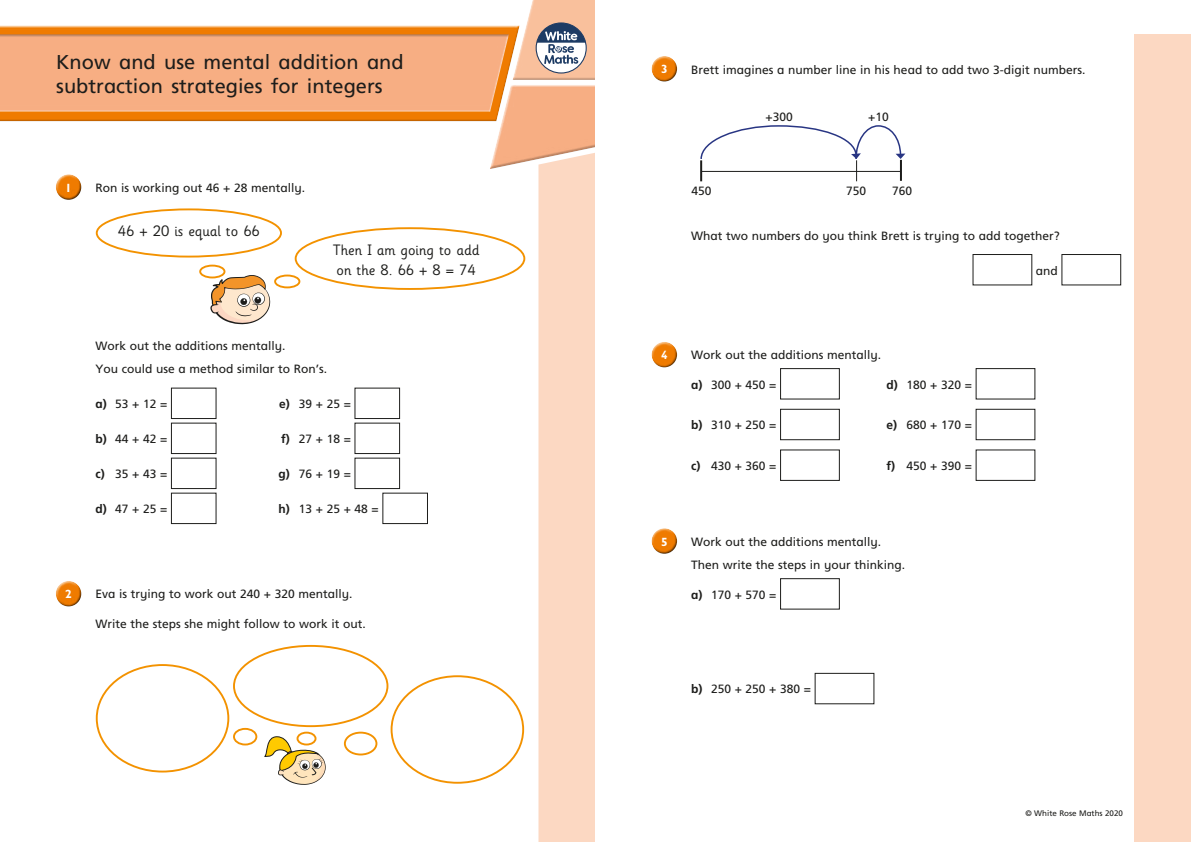
<style>
.page{position:relative;width:1191px;height:842px;background:#fff}
.page>*{position:absolute;margin:0;border:0;box-sizing:border-box;transform-origin:0 0}
.t1{font:20px/24px "Frutiger Inf";color:#1d1d1b}
.t2{font:15px/20px "Sassoon Infant Std";color:#1d1d1b}
.t3{font:12px/23.7px "Frutiger Inf";color:#1d1d1b}
.t4{font:700 12px "Gill Infant";color:#fff}
.t5{font:8px "Frutiger Inf";color:#1d1d1b}
.s1{font-weight:700}
</style>
<div class="page">
<div style="left:538px;top:169px;width:57px;height:673px;background:#fcd8c2"></div>
<svg style="left:0;top:0;width:595px;height:169px"></svg>
<div style="left:56px;top:174px;width:26px;height:20px;background:#fff;opacity:.75"></div>
<div style="left:56px;top:178px;width:27px;height:23px;background:#1d1d1b;opacity:.75"></div>
<div style="left:171px;top:388px;width:45px;height:31px;border:1px solid #1d1d1b"></div>
<div style="left:354px;top:388px;width:46px;height:31px;border:1px solid #1d1d1b"></div>
<div style="left:171px;top:423px;width:45px;height:31px;border:1px solid #1d1d1b"></div>
<div style="left:354px;top:423px;width:46px;height:31px;border:1px solid #1d1d1b"></div>
<div style="left:171px;top:458px;width:45px;height:31px;border:1px solid #1d1d1b"></div>
<div style="left:354px;top:458px;width:46px;height:31px;border:1px solid #1d1d1b"></div>
<div style="left:171px;top:493px;width:45px;height:31px;border:1px solid #1d1d1b"></div>
<div style="left:382px;top:493px;width:46px;height:31px;border:1px solid #1d1d1b"></div>
<div style="left:56px;top:580px;width:26px;height:21px;background:#fff;opacity:.75"></div>
<div style="left:56px;top:585px;width:27px;height:22px;background:#1d1d1b;opacity:.75"></div>
<div style="left:651px;top:56px;width:26px;height:20px;background:#fff;opacity:.75"></div>
<div style="left:651px;top:60px;width:27px;height:23px;background:#1d1d1b;opacity:.75"></div>
<svg style="left:700px;top:125px;width:205px;height:56px"></svg>
<div style="left:972px;top:254px;width:60px;height:31px;border:1px solid #1d1d1b"></div>
<div style="left:1061px;top:254px;width:60px;height:31px;border:1px solid #1d1d1b"></div>
<div style="left:651px;top:341px;width:26px;height:21px;background:#fff;opacity:.75"></div>
<div style="left:651px;top:346px;width:27px;height:22px;background:#1d1d1b;opacity:.75"></div>
<div style="left:780px;top:368px;width:59px;height:31px;border:1px solid #1d1d1b"></div>
<div style="left:975px;top:368px;width:60px;height:31px;border:1px solid #1d1d1b"></div>
<div style="left:780px;top:409px;width:59px;height:31px;border:1px solid #1d1d1b"></div>
<div style="left:975px;top:409px;width:60px;height:31px;border:1px solid #1d1d1b"></div>
<div style="left:780px;top:450px;width:59px;height:31px;border:1px solid #1d1d1b"></div>
<div style="left:975px;top:450px;width:60px;height:31px;border:1px solid #1d1d1b"></div>
<div style="left:651px;top:528px;width:26px;height:20px;background:#fff;opacity:.75"></div>
<div style="left:651px;top:532px;width:27px;height:23px;background:#1d1d1b;opacity:.75"></div>
<div style="left:780px;top:578px;width:59px;height:31px;border:1px solid #1d1d1b"></div>
<div style="left:814px;top:673px;width:60px;height:31px;border:1px solid #1d1d1b"></div>
<div style="left:1134px;top:34px;width:57px;height:808px;background:#fcd8c2"></div>
<svg style="left:209px;top:274px;width:62px;height:51px"></svg>
<div style="left:96px;top:208px;width:186px;height:50px;border:2px solid #f39200;border-radius:50%"></div>
<div style="left:200px;top:266px;width:24px;height:11px;background:#fff;border-radius:50%"></div>
<div style="left:199px;top:265px;width:26px;height:13px;border:2px solid #f39200;border-radius:50%"></div>
<div style="left:274px;top:275px;width:26px;height:13px;border:2px solid #f39200;border-radius:50%"></div>
<div style="left:295px;top:227px;width:230px;height:63px;border:2px solid #f39200;border-radius:50%"></div>
<svg style="left:264px;top:736px;width:62px;height:49px"></svg>
<div style="left:96px;top:664px;width:133px;height:108px;border:2px solid #f39200;border-radius:50%"></div>
<div style="left:233px;top:645px;width:155px;height:82px;border:2px solid #f39200;border-radius:50%"></div>
<div style="left:390px;top:675px;width:134px;height:109px;border:2px solid #f39200;border-radius:50%"></div>
<div style="left:297px;top:733px;width:18px;height:11px;background:#fff;border-radius:50%"></div>
<div style="left:296px;top:732px;width:20px;height:13px;border:2px solid #f39200;border-radius:50%"></div>
<div style="left:344px;top:732px;width:33px;height:23px;border:2px solid #f39200;border-radius:50%"></div>
<div style="left:233px;top:728px;width:24px;height:17px;border:2px solid #f39200;border-radius:50%"></div>
<h1 class="t1" style="left:56px;top:50px;width:349px">Know and use mental addition and subtraction strategies for integers</h1>
<p class="t4" style="left:65px;top:180px;width:8px">1</p>
<p class="t3" style="left:95px;top:176px;width:211px">Ron is working out 46 + 28 mentally.</p>
<p class="t2" style="left:118px;top:222px;width:143px">46 + 20 is equal to 66</p>
<p class="t2" style="left:333px;top:240px;width:148px">Then I am going to add on the 8. 66 + 8 = 74</p>
<p class="t3" style="left:95px;top:333px;width:233px">Work out the additions mentally.<br>You could use a method similar to Ron’s.</p>
<p class="t3" style="left:95px;top:392px;width:73px"><span class="s1">a)</span> 53 + 12 =</p>
<p class="t3" style="left:279px;top:392px;width:73px"><span class="s1">e)</span> 39 + 25 =</p>
<p class="t3" style="left:95px;top:427px;width:73px"><span class="s1">b)</span> 44 + 42 =</p>
<p class="t3" style="left:281px;top:427px;width:71px"><span class="s1">f)</span> 27 + 18 =</p>
<p class="t3" style="left:95px;top:462px;width:73px"><span class="s1">c)</span> 35 + 43 =</p>
<p class="t3" style="left:278px;top:462px;width:74px"><span class="s1">g)</span> 76 + 19 =</p>
<p class="t3" style="left:95px;top:497px;width:73px"><span class="s1">d)</span> 47 + 25 =</p>
<p class="t3" style="left:278px;top:497px;width:102px"><span class="s1">h)</span> 13 + 25 + 48 =</p>
<p class="t4" style="left:65px;top:587px;width:8px">2</p>
<p class="t3" style="left:95px;top:582px;width:258px">Eva is trying to work out 240 + 320 mentally.</p>
<p class="t3" style="left:95px;top:612px;width:272px">Write the steps she might follow to work it out.</p>
<p class="t4" style="left:661px;top:62px;width:8px">3</p>
<p class="t3" style="left:691px;top:57px;width:396px">Brett imagines a number line in his head to add two 3-digit numbers.</p>
<p class="t3" style="left:765px;top:105px;width:29px">+300</p>
<p class="t3" style="left:868px;top:105px;width:22px">+10</p>
<p class="t3" style="left:691px;top:179px;width:22px">450</p>
<p class="t3" style="left:846px;top:179px;width:22px">750</p>
<p class="t3" style="left:892px;top:179px;width:22px">760</p>
<p class="t3" style="left:691px;top:223px;width:370px">What two numbers do you think Brett is trying to add together?</p>
<p class="t3" style="left:1035px;top:258px;width:23px">and</p>
<p class="t4" style="left:661px;top:348px;width:8px">4</p>
<p class="t3" style="left:691px;top:343px;width:192px">Work out the additions mentally.</p>
<p class="t3" style="left:691px;top:373px;width:87px"><span class="s1">a)</span> 300 + 450 =</p>
<p class="t3" style="left:886px;top:373px;width:87px"><span class="s1">d)</span> 180 + 320 =</p>
<p class="t3" style="left:691px;top:413px;width:87px"><span class="s1">b)</span> 310 + 250 =</p>
<p class="t3" style="left:886px;top:413px;width:87px"><span class="s1">e)</span> 680 + 170 =</p>
<p class="t3" style="left:691px;top:454px;width:87px"><span class="s1">c)</span> 430 + 360 =</p>
<p class="t3" style="left:886px;top:454px;width:87px"><span class="s1">f)</span> 450 + 390 =</p>
<p class="t4" style="left:661px;top:534px;width:8px">5</p>
<p class="t3" style="left:691px;top:530px;width:216px">Work out the additions mentally.<br>Then write the steps in your thinking.</p>
<p class="t3" style="left:691px;top:583px;width:87px"><span class="s1">a)</span> 170 + 570 =</p>
<p class="t3" style="left:691px;top:677px;width:121px"><span class="s1">b)</span> 250 + 250 + 380 =</p>
<p class="t5" style="left:1025px;top:809px;width:99px">© White Rose Maths 2020</p>
</div>
